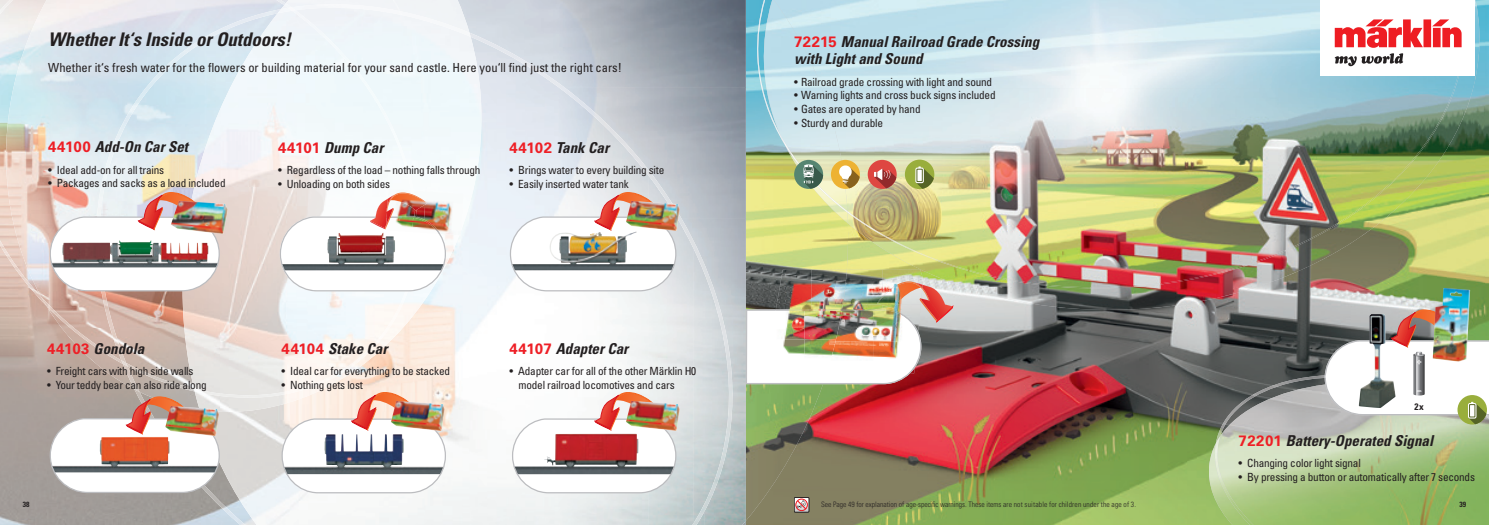
<style>
.page{position:relative;width:1489px;height:525px;background:#fff}
.page>*{position:absolute;margin:0;border:0;box-sizing:border-box;transform-origin:0 0}
.t1{font:italic 700 condensed 18.75px "Univers";color:#231f20}
.t2{font:italic 700 condensed 15px/17.5px "Univers";color:#231f20}
.t3{font:condensed 12.5px "Univers";color:#231f20}
.t4{font:condensed 11.25px/13.8px "Univers";letter-spacing:-.02em;color:#231f20}
.t5{font:700 condensed 9.38px "Univers";color:#231f20}
.t6{font:300 condensed 7.5px "Univers";color:#231f20}
.t7{font:700 condensed 7.5px "Univers";color:#231f20}
.s1{font-family:"Univers LT Std";font-style:normal;font-stretch:normal;color:#ee1f26}
.s2{font-family:"Univers LT Std";font-style:normal;font-stretch:normal;color:#ee1d23}
</style>
<div class="page">
<img style="left:0;top:0;width:1488px;height:524px">
<img style="left:1206px;top:384px;width:9px;height:140px">
<img style="left:47px;top:0;width:160px;height:205px">
<img style="left:207px;top:0;width:69px;height:82px">
<img style="left:207px;top:82px;width:13px;height:27px">
<img style="left:10px;top:205px;width:169px;height:123px">
<img style="left:62px;top:328px;width:117px;height:41px">
<img style="left:102px;top:371px;width:32px;height:25px">
<img style="left:0;top:0;width:47px;height:306px">
<img style="left:41px;top:296px;width:41px;height:41px">
<img style="left:81px;top:334px;width:9px;height:30px">
<img style="left:122px;top:362px;width:57px;height:29px">
<img style="left:745px;top:0;width:103px;height:520px">
<img style="left:469px;top:0;width:276px;height:87px">
<img style="left:605px;top:87px;width:140px;height:44px">
<img style="left:648px;top:131px;width:97px;height:43px">
<img style="left:677px;top:174px;width:68px;height:44px">
<img style="left:703px;top:218px;width:42px;height:88px">
<img style="left:704px;top:306px;width:41px;height:218px">
<img style="left:295px;top:0;width:174px;height:4px">
<img style="left:469px;top:37px;width:90px;height:487px">
<img style="left:558px;top:122px;width:45px;height:402px">
<img style="left:603px;top:125px;width:45px;height:399px">
<img style="left:424px;top:231px;width:45px;height:293px">
<img style="left:648px;top:175px;width:45px;height:349px">
<img style="left:693px;top:248px;width:45px;height:275px">
<img style="left:379px;top:367px;width:45px;height:157px">
<img style="left:289px;top:367px;width:90px;height:157px">
<img style="left:245px;top:411px;width:44px;height:113px">
<img style="left:220px;top:8px;width:263px;height:179px">
<img style="left:179px;top:109px;width:41px;height:280px">
<img style="left:220px;top:187px;width:88px;height:224px">
<img style="left:308px;top:187px;width:166px;height:44px">
<img style="left:446px;top:235px;width:13px;height:42px">
<img style="left:308px;top:291px;width:131px;height:76px">
<img style="left:308px;top:367px;width:52px;height:25px">
<img style="left:292px;top:37px;width:51px;height:16px">
<div style="left:339px;top:53px;width:37px;height:43px;background:#eef8fb"></div>
<div style="left:372px;top:96px;width:41px;height:94px;background:#f2f9fb"></div>
<img style="left:369px;top:291px;width:39px;height:61px">
<img style="left:325px;top:348px;width:45px;height:33px">
<img style="left:194px;top:378px;width:132px;height:19px">
<img style="left:134px;top:389px;width:111px;height:135px">
<img style="left:183px;top:9px;width:98px;height:43px">
<img style="left:141px;top:51px;width:48px;height:43px">
<img style="left:116px;top:94px;width:29px;height:43px">
<img style="left:90px;top:136px;width:36px;height:235px">
<img style="left:125px;top:360px;width:15px;height:32px">
<svg style="left:121px;top:360px;width:7px;height:6px"></svg>
<img style="left:469px;top:33px;width:81px;height:44px">
<img style="left:543px;top:77px;width:62px;height:45px">
<img style="left:600px;top:122px;width:46px;height:45px">
<img style="left:641px;top:166px;width:36px;height:26px">
<img style="left:677px;top:211px;width:26px;height:59px">
<img style="left:703px;top:260px;width:37px;height:254px">
<img style="left:692px;top:505px;width:11px;height:19px">
<div style="left:277px;top:4px;width:193px;height:33px;background:#f0f4f8"></div>
<svg style="left:276px;top:0;width:19px;height:11px"></svg>
<svg style="left:511px;top:392px;width:166px;height:101px"></svg>
<svg style="left:49px;top:192px;width:171px;height:100px"></svg>
<svg style="left:509px;top:192px;width:168px;height:100px"></svg>
<svg style="left:49px;top:396px;width:171px;height:97px"></svg>
<svg style="left:281px;top:392px;width:165px;height:101px"></svg>
<img style="left:1215px;top:375px;width:109px;height:40px">
<img style="left:1213px;top:415px;width:275px;height:109px">
<img style="left:756px;top:0;width:7px;height:145px">
<img style="left:847px;top:0;width:632px;height:89px">
<img style="left:821px;top:88px;width:530px;height:178px">
<img style="left:1351px;top:88px;width:121px;height:89px">
<img style="left:1351px;top:177px;width:75px;height:44px">
<img style="left:1351px;top:221px;width:30px;height:21px">
<img style="left:952px;top:265px;width:358px;height:45px">
<img style="left:763px;top:0;width:84px;height:223px">
<img style="left:1423px;top:76px;width:43px;height:72px">
<img style="left:1378px;top:145px;width:45px;height:50px">
<img style="left:1334px;top:193px;width:45px;height:33px">
<img style="left:847px;top:211px;width:61px;height:36px">
<img style="left:1289px;top:224px;width:45px;height:25px">
<img style="left:904px;top:247px;width:386px;height:41px">
<img style="left:779px;top:133px;width:68px;height:79px">
<img style="left:1432px;top:288px;width:37px;height:21px">
<img style="left:626px;top:400px;width:53px;height:30px">
<img style="left:171px;top:200px;width:57px;height:34px">
<img style="left:626px;top:201px;width:53px;height:30px">
<img style="left:165px;top:406px;width:54px;height:30px">
<img style="left:387px;top:189px;width:39px;height:3px">
<img style="left:424px;top:191px;width:39px;height:44px">
<img style="left:411px;top:190px;width:6px;height:2px">
<svg style="left:280px;top:192px;width:166px;height:99px"></svg>
<img style="left:386px;top:208px;width:8px;height:20px">
<img style="left:386px;top:195px;width:7px;height:30px">
<img style="left:391px;top:401px;width:53px;height:30px">
<img style="left:842px;top:269px;width:81px;height:12px">
<img style="left:745px;top:281px;width:207px;height:103px">
<img style="left:775px;top:270px;width:71px;height:39px">
<img style="left:770px;top:310px;width:71px;height:29px">
<img style="left:767px;top:339px;width:37px;height:27px">
<img style="left:804px;top:339px;width:32px;height:29px">
<img style="left:1324px;top:309px;width:164px;height:115px">
<div style="left:904px;top:159px;width:30px;height:30px;background:#99ae3c;border-radius:50%"></div>
<svg style="left:915px;top:166px;width:18px;height:23px"></svg>
<div style="left:830px;top:160px;width:29px;height:29px;background:#edb233;border-radius:50%"></div>
<svg style="left:839px;top:165px;width:20px;height:23px"></svg>
<div style="left:867px;top:160px;width:29px;height:29px;background:#de4641;border-radius:50%"></div>
<svg style="left:874px;top:168px;width:22px;height:20px"></svg>
<div style="left:794px;top:160px;width:29px;height:29px;background:#568571;border-radius:50%"></div>
<svg style="left:803px;top:164px;width:20px;height:25px"></svg>
<svg style="left:794px;top:497px;width:15px;height:15px"></svg>
<div style="left:1320px;top:0;width:154px;height:76px;background:#fff"></div>
<svg style="left:1334px;top:19px;width:127px;height:47px"></svg>
<h1 class="t1" style="left:48px;top:28px;width:244px">Whether It‘s Inside or Outdoors!</h1>
<p class="t3" style="left:48px;top:59px;width:575px">Whether it‘s fresh water for the flowers or building material for your sand castle. Here you‘ll find just the right cars!</p>
<h2 class="t2" style="left:48px;top:138px;width:141px"><span class="s1">44100</span> Add-On Car Set</h2>
<p class="t4" style="left:48px;top:162px;width:117px">• Ideal add-on for all trains</p>
<p class="t4" style="left:48px;top:176px;width:179px">• Packages and sacks as a load included</p>
<h2 class="t2" style="left:278px;top:138px;width:107px"><span class="s1">44101</span> Dump Car</h2>
<p class="t4" style="left:278px;top:163px;width:204px">• Regardless of the load – nothing falls through</p>
<p class="t4" style="left:278px;top:177px;width:113px">• Unloading on both sides</p>
<h2 class="t2" style="left:509px;top:138px;width:101px"><span class="s1">44102</span> Tank Car</h2>
<p class="t4" style="left:509px;top:163px;width:156px">• Brings water to every building site</p>
<p class="t4" style="left:509px;top:177px;width:121px">• Easily inserted water tank</p>
<h2 class="t2" style="left:47px;top:339px;width:99px"><span class="s1">44103</span> Gondola</h2>
<p class="t4" style="left:47px;top:363px;width:148px">• Freight cars with high side walls</p>
<p class="t4" style="left:47px;top:377px;width:161px">• Your teddy bear can also ride along</p>
<h2 class="t2" style="left:281px;top:339px;width:107px"><span class="s1">44104</span> Stake Car</h2>
<p class="t4" style="left:281px;top:364px;width:170px">• Ideal car for everything to be stacked</p>
<p class="t4" style="left:281px;top:377px;width:83px">• Nothing gets lost</p>
<h2 class="t2" style="left:509px;top:339px;width:120px"><span class="s1">44107</span> Adapter Car</h2>
<p class="t4" style="left:518px;top:364px;width:179px;text-indent:-9px">• Adapter car for all of the other Märklin H0 model railroad locomotives and cars</p>
<h2 class="t2" style="left:794px;top:32px;width:246px"><span class="s2">72215</span> Manual Railroad Grade Crossing with Light and Sound</h2>
<p class="t4" style="left:794px;top:74px;width:199px">• Railroad grade crossing with light and sound</p>
<p class="t4" style="left:794px;top:88px;width:203px">• Warning lights and cross buck signs included</p>
<p class="t4" style="left:794px;top:102px;width:128px">• Gates are operated by hand</p>
<p class="t4" style="left:794px;top:116px;width:90px">• Sturdy and durable</p>
<p class="t5" style="left:1414px;top:400px;width:11px">2x</p>
<h2 class="t2" style="left:1238px;top:431px;width:196px"><span class="s1">72201</span> Battery-Operated Signal</h2>
<p class="t4" style="left:1238px;top:455px;width:124px">• Changing color light signal</p>
<p class="t4" style="left:1238px;top:469px;width:238px">• By pressing a button or automatically after 7 seconds</p>
<p class="t6" style="left:821px;top:499px;width:316px">See Page 49 for explanation of age-specific warnings. These items are not suitable for children under the age of 3.</p>
<p class="t7" style="left:23px;top:499px;width:8px">38</p>
<p class="t7" style="left:1459px;top:499px;width:8px">39</p>
</div>
